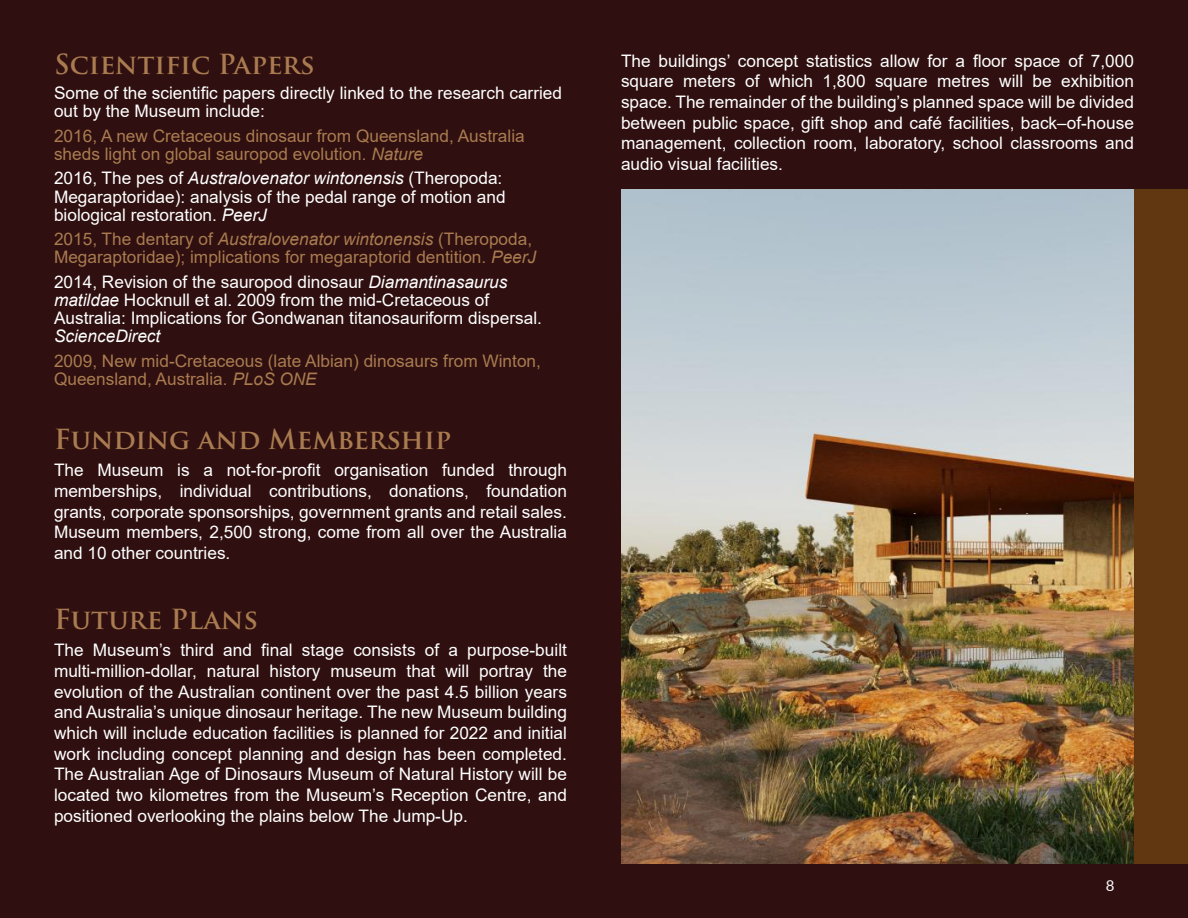
<style>
.page{position:relative;width:1188px;height:918px;background:#2f0f0f}
.page>*{position:absolute;margin:0;border:0;box-sizing:border-box;transform-origin:0 0}
.Paragraph_Style_1{font:700 27px "Trajan Pro";color:#a97b50}
.Paragraph_Style_1-2{font:17.25px/20.7px "Arial";color:#fff}
.Paragraph_Style_1-3{font:17.25px/18px "Arial";color:#a97b50}
.t1{font:15px "Lato";color:#fff}
.s1{font-style:italic}
</style>
<div class="page">
<img style="left:621px;top:189px;width:513px;height:675px">
<div style="left:1134px;top:189px;width:54px;height:675px;background:#603711"></div>
<p class="Paragraph_Style_1" style="left:54px;top:48px;width:262px">Scientific Papers</p>
<p class="Paragraph_Style_1-2" style="left:54px;top:84px;width:510px;line-height:18px">Some of the scientific papers directly linked to the research carried out by the Museum include:</p>
<p class="Paragraph_Style_1-3" style="left:54px;top:127px;width:472px">2016, A new Cretaceous dinosaur from Queensland, Australia sheds light on global sauropod evolution. <span class="s1">Nature</span></p>
<p class="Paragraph_Style_1-2" style="left:54px;top:169px;width:453px;line-height:18px">2016, The pes of <span class="s1">Australovenator wintonensis</span> (Theropoda:<br>Megaraptoridae): analysis of the pedal range of motion and biological restoration. <span class="s1">PeerJ</span></p>
<p class="Paragraph_Style_1-3" style="left:54px;top:230px;width:484px">2015, The dentary of <span class="s1">Australovenator wintonensis</span> (Theropoda,<br>Megaraptoridae); implications for megaraptorid dentition. <span class="s1">PeerJ</span></p>
<p class="Paragraph_Style_1-2" style="left:54px;top:273px;width:489px;line-height:18px">2014, Revision of the sauropod dinosaur <span class="s1">Diamantinasaurus matildae</span> Hocknull et al. 2009 from the mid-Cretaceous of Australia: Implications for Gondwanan titanosauriform dispersal.<br><span class="s1">ScienceDirect</span></p>
<p class="Paragraph_Style_1-3" style="left:54px;top:352px;width:489px">2009, New mid-Cretaceous (late Albian) dinosaurs from Winton,<br>Queensland, Australia. <span class="s1">PLoS ONE</span></p>
<p class="Paragraph_Style_1" style="left:54px;top:422px;width:399px">Funding and Membership</p>
<p class="Paragraph_Style_1-2" style="left:54px;top:460px;width:514px;text-align:justify">The Museum is a not-for-profit organisation funded through memberships, individual contributions, donations, foundation grants, corporate sponsorships, government grants and retail sales.<br>Museum members, 2,500 strong, come from all over the Australia and 10 other countries.</p>
<p class="Paragraph_Style_1" style="left:54px;top:602px;width:206px">Future Plans</p>
<p class="Paragraph_Style_1-2" style="left:54px;top:640px;width:514px;text-align:justify">The Museum’s third and final stage consists of a purpose-built multi‑million-dollar, natural history museum that will portray the evolution of the Australian continent over the past 4.5 billion years and Australia’s unique dinosaur heritage. The new Museum building which will include education facilities is planned for 2022 and initial work including concept planning and design has been completed.<br>The Australian Age of Dinosaurs Museum of Natural History will be located two kilometres from the Museum’s Reception Centre, and positioned overlooking the plains below The Jump-Up.</p>
<p class="Paragraph_Style_1-2" style="left:621px;top:50px;width:514px;text-align:justify">The buildings’ concept statistics allow for a floor space of 7,000 square meters of which 1,800 square metres will be exhibition space. The remainder of the building’s planned space will be divided between public space, gift shop and café facilities, back–of-house management, collection room, laboratory, school classrooms and audio visual facilities.</p>
<p class="t1" style="left:1106px;top:875px;width:10px">8</p>
</div>
